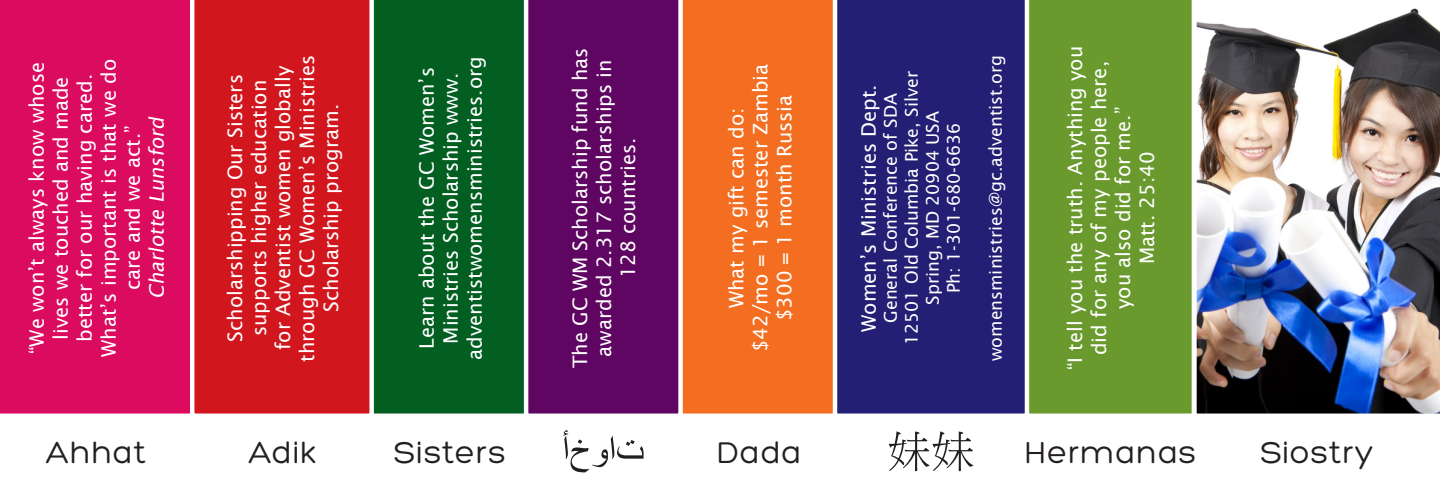
<style>
.page{position:relative;width:1440px;height:495px;background:#fff}
.page>*{position:absolute;margin:0;border:0;box-sizing:border-box;transform-origin:0 0}
.t1{font:32.5px "Hero";letter-spacing:.025em;color:#231f20}
.t2{font:20px/24px "Lucida Sans";color:#fff;text-align:center}
.t3{font:italic 20px "Lucida Sans";color:#fff}
.t4{font:17.5px/21px "Lucida Sans";color:#fff;text-align:center}
</style>
<div class="page">
<div style="left:0;top:0;width:190px;height:414px;background:#db0b60"></div>
<div style="left:682px;top:0;width:151px;height:414px;background:#f36e21"></div>
<div style="left:373px;top:0;width:151px;height:414px;background:#025e21"></div>
<div style="left:1029px;top:0;width:163px;height:414px;background:#6a9a2e"></div>
<div style="left:194px;top:0;width:176px;height:414px;background:#d2161e"></div>
<div style="left:837px;top:0;width:188px;height:414px;background:#231f75"></div>
<div style="left:528px;top:0;width:151px;height:414px;background:#5e0661"></div>
<img style="left:1196px;top:8px;width:244px;height:406px">
<svg style="left:563px;top:430px;width:81px;height:42px"></svg>
<svg style="left:889px;top:431px;width:84px;height:40px"></svg>
<p class="t2" style="left:25px;top:357px;width:299px;rotate:-90deg">“We won’t always know whose lives we touched and made better for our having cared.<br>What’s important is that we do care and we act.”</p>
<p class="t3" style="left:145px;top:299px;width:188px;rotate:-90deg">Charlotte Lunsford</p>
<p class="t2" style="left:223px;top:362px;width:309px;rotate:-90deg">Scholarshipping Our Sisters supports higher education<br>for Adventist women globally through GC Women’s Ministries<br>Scholarship program.</p>
<p class="t2" style="left:415px;top:360px;width:305px;rotate:-90deg">Learn about the GC Women’s<br>Ministries Scholarship www. adventistwomensministries.org</p>
<p class="t2" style="left:568px;top:368px;width:322px;rotate:-90deg">The GC WM Scholarship fund has awarded 2.317 scholarships in<br>128 countries.</p>
<p class="t2" style="left:748px;top:352px;width:290px;rotate:-90deg">$42/mo = 1 semester Zambia</p>
<p class="t2" style="left:772px;top:321px;width:228px;rotate:-90deg">$300 = 1 month Russia</p>
<p class="t2" style="left:724px;top:308px;width:202px;rotate:-90deg">What my gift can do:</p>
<p class="t4" style="left:901px;top:345px;width:275px;rotate:-90deg">12501 Old Columbia Pike, Silver<br>Spring, MD 20904 USA</p>
<p class="t2" style="left:857px;top:332px;width:249px;rotate:-90deg">Women’s Ministries Dept.</p>
<p class="t4" style="left:880px;top:323px;width:231px;rotate:-90deg">General Conference of SDA</p>
<p class="t4" style="left:943px;top:293px;width:172px;rotate:-90deg">Ph: 1-301-680-6636</p>
<p class="t4" style="left:985px;top:361px;width:308px;rotate:-90deg">womensministries@gc.adventist.org</p>
<p class="t2" style="left:1063px;top:370px;width:326px;rotate:-90deg">“I tell you the truth. Anything you did for any of my people here, you also did for me.”</p>
<p class="t2" style="left:1135px;top:264px;width:114px;rotate:-90deg">Matt. 25:40</p>
<p class="t1" style="left:46px;top:436px;width:102px">Ahhat</p>
<p class="t1" style="left:249px;top:436px;width:69px">Adik</p>
<p class="t1" style="left:394px;top:436px;width:113px">Sisters</p>
<p class="t1" style="left:718px;top:436px;width:85px">Dada</p>
<p class="t1" style="left:1025px;top:436px;width:173px">Hermanas</p>
<p class="t1" style="left:1261px;top:436px;width:114px">Siostry</p>
</div>
